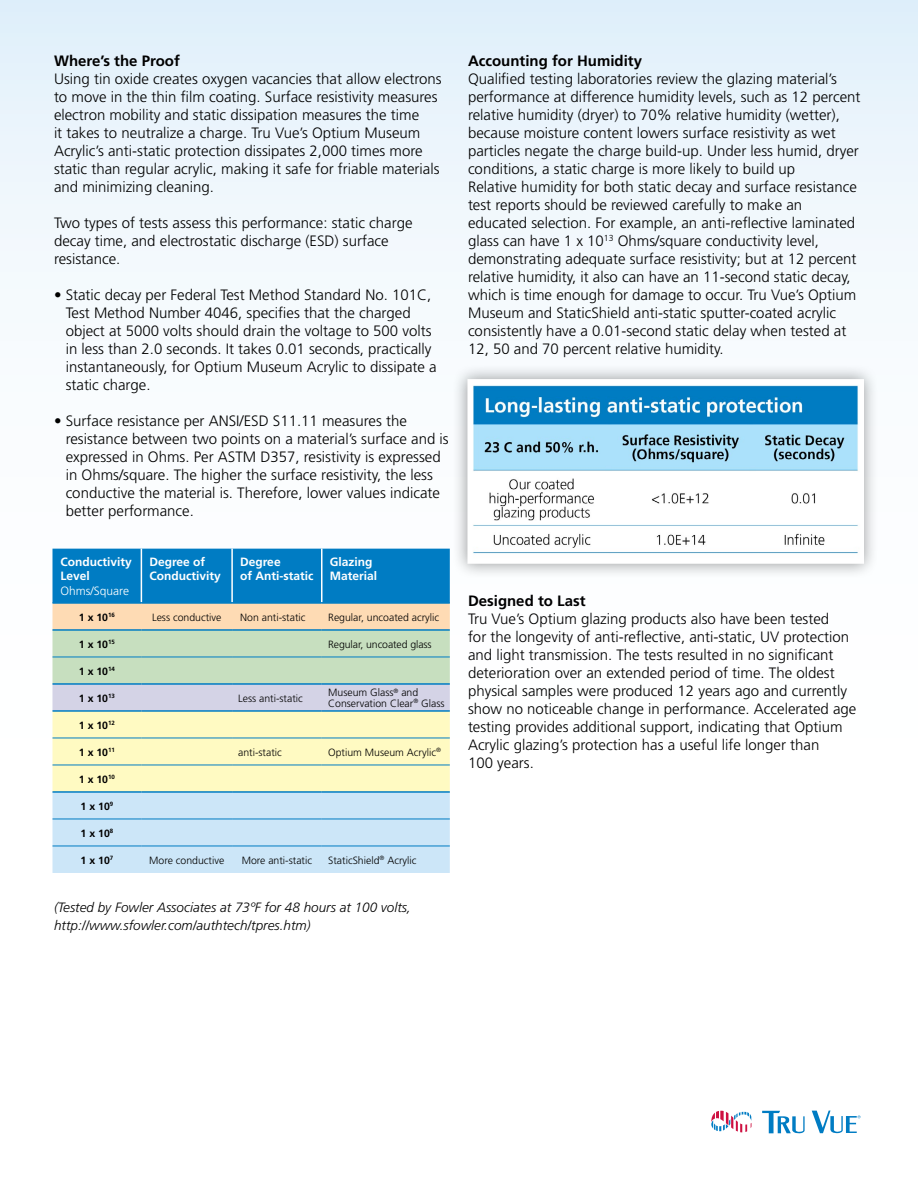
<style>
.page{position:relative;width:918px;height:1188px;background:#fff}
.page>*{position:absolute;margin:0;border:0;box-sizing:border-box;transform-origin:0 0}
.t1{font:300 15px/18px "Frutiger";color:#000}
.t2{font:700 15px "Frutiger";color:#000}
.t3{font:italic 300 13.5px/18px "Frutiger";color:#000}
.t4{font:700 12px/14.4px "Frutiger";color:#fff}
.t5{font:300 12px "Frutiger";color:#fff}
.t6{font:300 10.5px/10.5px "Frutiger";color:#000}
.t7{font:700 10.5px "Frutiger";color:#000}
</style>
<div class="page">
<div style="left:0;top:0;width:918px;height:1071px;background:linear-gradient(to bottom,#eaf4fb,#fff)"></div>
<svg style="left:812px;top:1111px;width:49px;height:22px"></svg>
<svg style="left:762px;top:1111px;width:43px;height:22px"></svg>
<svg style="left:711px;top:1111px;width:41px;height:21px"></svg>
<div style="left:452px;top:364px;width:427px;height:215px;background:#000;opacity:.4"></div>
<img style="left:472px;top:384px;width:387px;height:175px">
<div style="left:467px;top:379px;width:397px;height:185px;border:4px solid #fff"></div>
<svg style="left:52px;top:549px;width:398px;height:324px;background:#b8d4d1"></svg>
<hr style="left:52px;top:657px;width:89px;height:1px;background:#007cc3">
<hr style="left:141px;top:657px;width:91px;height:1px;background:#007cc3">
<hr style="left:232px;top:657px;width:90px;height:1px;background:#007cc3">
<hr style="left:322px;top:657px;width:128px;height:1px;background:#007cc3">
<hr style="left:52px;top:738px;width:89px;height:1px;background:#007cc3">
<hr style="left:52px;top:765px;width:89px;height:1px;background:#007cc3">
<hr style="left:52px;top:819px;width:89px;height:1px;background:#007cc3">
<hr style="left:52px;top:846px;width:89px;height:1px;background:#007cc3">
<hr style="left:141px;top:738px;width:91px;height:1px;background:#007cc3">
<hr style="left:141px;top:765px;width:91px;height:1px;background:#007cc3">
<hr style="left:141px;top:819px;width:91px;height:1px;background:#007cc3">
<hr style="left:141px;top:846px;width:91px;height:1px;background:#007cc3">
<hr style="left:232px;top:738px;width:90px;height:1px;background:#007cc3">
<hr style="left:322px;top:738px;width:128px;height:1px;background:#007cc3">
<hr style="left:232px;top:765px;width:90px;height:1px;background:#007cc3">
<hr style="left:322px;top:765px;width:128px;height:1px;background:#007cc3">
<hr style="left:232px;top:819px;width:90px;height:1px;background:#007cc3">
<hr style="left:322px;top:819px;width:128px;height:1px;background:#007cc3">
<hr style="left:232px;top:846px;width:90px;height:1px;background:#007cc3">
<hr style="left:322px;top:846px;width:128px;height:1px;background:#007cc3">
<hr style="left:141px;top:549px;width:1px;height:53px;background:#fff">
<hr style="left:231px;top:549px;width:2px;height:53px;background:#fff">
<hr style="left:321px;top:549px;width:1px;height:53px;background:#fff">
<hr style="left:52px;top:710px;width:89px;height:2px;background:#007cc3">
<hr style="left:141px;top:710px;width:91px;height:2px;background:#007cc3">
<hr style="left:232px;top:710px;width:90px;height:2px;background:#007cc3">
<hr style="left:322px;top:710px;width:128px;height:2px;background:#007cc3">
<hr style="left:52px;top:791px;width:89px;height:2px;background:#007cc3">
<hr style="left:141px;top:791px;width:91px;height:2px;background:#007cc3">
<hr style="left:232px;top:791px;width:90px;height:2px;background:#007cc3">
<hr style="left:322px;top:791px;width:128px;height:2px;background:#007cc3">
<hr style="left:52px;top:629px;width:89px;height:2px;background:#007cc3">
<hr style="left:141px;top:629px;width:91px;height:2px;background:#007cc3">
<hr style="left:232px;top:629px;width:90px;height:2px;background:#007cc3">
<hr style="left:322px;top:629px;width:128px;height:2px;background:#007cc3">
<hr style="left:52px;top:683px;width:89px;height:2px;background:#007cc3">
<hr style="left:141px;top:683px;width:91px;height:2px;background:#007cc3">
<hr style="left:232px;top:683px;width:90px;height:2px;background:#007cc3">
<hr style="left:322px;top:683px;width:128px;height:2px;background:#007cc3">
<hr style="left:52px;top:602px;width:89px;height:2px;background:#007cc3">
<hr style="left:141px;top:602px;width:91px;height:2px;background:#007cc3">
<hr style="left:232px;top:602px;width:90px;height:2px;background:#007cc3">
<hr style="left:322px;top:602px;width:128px;height:2px;background:#007cc3">
<p class="t2" style="left:54px;top:52px;width:127px">Where’s the Proof</p>
<p class="t1" style="left:54px;top:69px;width:389px">Using tin oxide creates oxygen vacancies that allow electrons to move in the thin film coating. Surface resistivity measures electron mobility and static dissipation measures the time<br>it takes to neutralize a charge. Tru Vue’s Optium Museum Acrylic’s anti-static protection dissipates 2,000 times more static than regular acrylic, making it safe for friable materials and minimizing cleaning.</p>
<p class="t1" style="left:54px;top:213px;width:360px">Two types of tests assess this performance: static charge decay time, and electrostatic discharge (ESD) surface resistance.</p>
<p class="t1" style="left:66px;top:285px;width:373px;text-indent:-12px">• Static decay per Federal Test Method Standard No. 101C, Test Method Number 4046, specifies that the charged object at 5000 volts should drain the voltage to 500 volts in less than 2.0 seconds. It takes 0.01 seconds, practically instantaneously, for Optium Museum Acrylic to dissipate a static charge.</p>
<p class="t1" style="left:66px;top:411px;width:385px;text-indent:-12px">• Surface resistance per ANSI/ESD S11.11 measures the resistance between two points on a material’s surface and is expressed in Ohms. Per ASTM D357, resistivity is expressed in Ohms/square. The higher the surface resistivity, the less conductive the material is. Therefore, lower values indicate better performance.</p>
<p class="t4" style="left:61px;top:555px;width:73px">Conductivity<br>Level</p>
<p class="t5" style="left:61px;top:584px;width:70px">Ohms/Square</p>
<p class="t4" style="left:149px;top:555px;width:73px">Degree of<br>Conductivity</p>
<p class="t4" style="left:240px;top:555px;width:42px">Degree</p>
<p class="t4" style="left:240px;top:569px;width:75px">of Anti-static</p>
<p class="t4" style="left:330px;top:555px;width:44px">Glazing</p>
<p class="t4" style="left:330px;top:569px;width:49px">Material</p>
<p class="t7" style="left:79px;top:611px;width:37px">1 x 10<sup>16</sup></p>
<p class="t6" style="left:152px;top:612px;width:71px">Less conductive</p>
<p class="t6" style="left:240px;top:612px;width:67px">Non anti-static</p>
<p class="t6" style="left:328px;top:612px;width:113px">Regular, uncoated acrylic</p>
<p class="t7" style="left:79px;top:638px;width:37px">1 x 10<sup>15</sup></p>
<p class="t6" style="left:328px;top:639px;width:105px">Regular, uncoated glass</p>
<p class="t7" style="left:79px;top:665px;width:37px">1 x 10<sup>14</sup></p>
<p class="t7" style="left:79px;top:692px;width:37px">1 x 10<sup>13</sup></p>
<p class="t6" style="left:238px;top:693px;width:66px">Less anti-static</p>
<p class="t6" style="left:328px;top:687px;width:118px">Museum Glass<sup>®</sup> and<br>Conservation Clear<sup>®</sup> Glass</p>
<p class="t7" style="left:79px;top:719px;width:37px">1 x 10<sup>12</sup></p>
<p class="t7" style="left:79px;top:746px;width:37px">1 x 10<sup>11</sup></p>
<p class="t6" style="left:238px;top:747px;width:45px">anti-static</p>
<p class="t6" style="left:328px;top:747px;width:114px">Optium Museum Acrylic<sup>®</sup></p>
<p class="t7" style="left:79px;top:773px;width:37px">1 x 10<sup>10</sup></p>
<p class="t7" style="left:81px;top:800px;width:34px">1 x 10<sup>9</sup></p>
<p class="t7" style="left:81px;top:827px;width:34px">1 x 10<sup>8</sup></p>
<p class="t7" style="left:81px;top:854px;width:34px">1 x 10<sup>7</sup></p>
<p class="t6" style="left:149px;top:855px;width:77px">More conductive</p>
<p class="t6" style="left:242px;top:855px;width:72px">More anti-static</p>
<p class="t6" style="left:328px;top:855px;width:90px">StaticShield<sup>®</sup> Acrylic</p>
<p class="t3" style="left:54px;top:898px;width:358px">(Tested by Fowler Associates at 73ºF for 48 hours at 100 volts, http://www.sfowler.com/authtech/tpres.htm)</p>
<p class="t2" style="left:468px;top:52px;width:176px">Accounting for Humidity</p>
<p class="t1" style="left:468px;top:69px;width:394px">Qualified testing laboratories review the glazing material’s performance at difference humidity levels, such as 12 percent relative humidity (dryer) to 70% relative humidity (wetter), because moisture content lowers surface resistivity as wet particles negate the charge build-up. Under less humid, dryer conditions, a static charge is more likely to build up</p>
<p class="t1" style="left:468px;top:177px;width:390px">Relative humidity for both static decay and surface resistance test reports should be reviewed carefully to make an educated selection. For example, an anti-reflective laminated glass can have 1 x 10<sup>13</sup> Ohms/square conductivity level, demonstrating adequate surface resistivity; but at 12 percent relative humidity, it also can have an 11-second static decay, which is time enough for damage to occur. Tru Vue’s Optium Museum and StaticShield anti-static sputter-coated acrylic consistently have a 0.01-second static delay when tested at 12, 50 and 70 percent relative humidity.</p>
<p class="t2" style="left:468px;top:592px;width:119px">Designed to Last</p>
<p class="t1" style="left:468px;top:609px;width:390px">Tru Vue’s Optium glazing products also have been tested<br>for the longevity of anti-reflective, anti-static, UV protection and light transmission. The tests resulted in no significant deterioration over an extended period of time. The oldest physical samples were produced 12 years ago and currently show no noticeable change in performance. Accelerated age testing provides additional support, indicating that Optium Acrylic glazing’s protection has a useful life longer than<br>100 years.</p>
</div>
